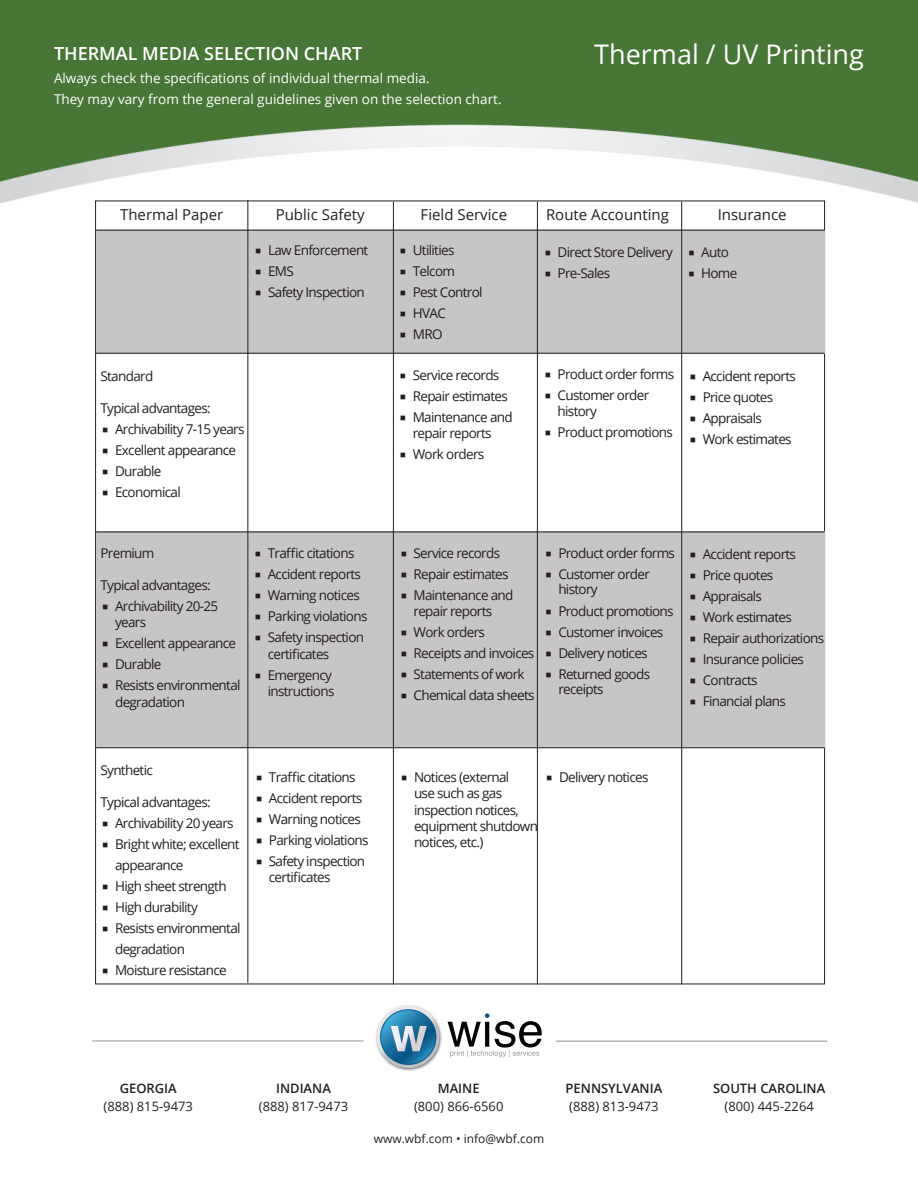
<style>
.page{position:relative;width:918px;height:1188px;background:#fff}
.page>*{position:absolute;margin:0;border:0;box-sizing:border-box;transform-origin:0 0}
.t1{font:27px "Open Sans";color:#fff}
.t2{font:600 18px "Open Sans";color:#fff}
.t3{font:15px "Open Sans";color:#231f20}
.t4{font:13.5px/16.2px "Open Sans";letter-spacing:-.05em;color:#231f20}
.t5{font:13.5px/21px "Open Sans";color:#fff}
.t6{font:12.9px "Open Sans";color:#231f20}
.t7{font:600 12.9px "Open Sans";color:#231f20}
.t8{font:12px "Open Sans";color:#231f20}
.s1{font-family:"Lucida Grande"}
</style>
<div class="page">
<div style="left:0;top:0;width:918px;height:120px;background:#487636"></div>
<img style="left:0;top:120px;width:918px;height:96px">
<div style="left:96px;top:532px;width:729px;height:216px;background:#c7c5c6"></div>
<div style="left:96px;top:230px;width:729px;height:123px;background:#c7c5c6"></div>
<hr style="left:96px;top:230px;width:729px;height:1px;background:#231f20">
<hr style="left:96px;top:353px;width:729px;height:1px;background:#231f20">
<hr style="left:247px;top:200px;width:1px;height:783px;background:#231f20">
<hr style="left:537px;top:202px;width:1px;height:782px;background:#231f20">
<hr style="left:393px;top:202px;width:1px;height:782px;background:#231f20">
<hr style="left:96px;top:747px;width:729px;height:1px;background:#231f20">
<hr style="left:96px;top:532px;width:729px;height:1px;background:#231f20">
<hr style="left:681px;top:202px;width:1px;height:782px;background:#231f20">
<hr style="left:556px;top:1041px;width:271px;height:1px;background:#231f20">
<hr style="left:92px;top:1041px;width:272px;height:1px;background:#231f20">
<img style="left:376px;top:1005px;width:164px;height:66px">
<img style="left:448px;top:1021px;width:94px;height:27px">
<img style="left:457px;top:1050px;width:75px;height:6px">
<svg style="left:485px;top:1013px;width:5px;height:5px"></svg>
<img style="left:391px;top:1026px;width:36px;height:25px">
<h2 class="t2" style="left:54px;top:41px;width:310px">THERMAL MEDIA SELECTION CHART</h2>
<p class="t5" style="left:54px;top:67px;width:449px">Always check the specifications of individual thermal media.<br>They may vary from the general guidelines given on the selection chart.</p>
<h1 class="t1" style="left:594px;top:36px;width:271px">Thermal / UV Printing</h1>
<p class="t3" style="left:120px;top:204px;width:105px">Thermal Paper</p>
<p class="t3" style="left:276px;top:204px;width:90px">Public Safety</p>
<p class="t3" style="left:421px;top:204px;width:88px">Field Service</p>
<p class="t3" style="left:546px;top:204px;width:124px">Route Accounting</p>
<p class="t3" style="left:718px;top:204px;width:70px">Insurance</p>
<p class="t4" style="left:255px;top:242px;width:115px"><span class="s1">■</span> Law Enforcement</p>
<p class="t4" style="left:255px;top:263px;width:41px"><span class="s1">■</span> EMS</p>
<p class="t4" style="left:255px;top:284px;width:112px"><span class="s1">■</span> Safety Inspection</p>
<p class="t4" style="left:399px;top:242px;width:57px"><span class="s1">■</span> Utilities</p>
<p class="t4" style="left:399px;top:263px;width:57px"><span class="s1">■</span> Telcom</p>
<p class="t4" style="left:399px;top:284px;width:85px"><span class="s1">■</span> Pest Control</p>
<p class="t4" style="left:399px;top:305px;width:48px"><span class="s1">■</span> HVAC</p>
<p class="t4" style="left:399px;top:326px;width:45px"><span class="s1">■</span> MRO</p>
<p class="t4" style="left:544px;top:243px;width:130px"><span class="s1">■</span> Direct Store Delivery</p>
<p class="t4" style="left:544px;top:264px;width:68px"><span class="s1">■</span> Pre-Sales</p>
<p class="t4" style="left:688px;top:243px;width:43px"><span class="s1">■</span> Auto</p>
<p class="t4" style="left:688px;top:264px;width:51px"><span class="s1">■</span> Home</p>
<p class="t4" style="left:100px;top:367px;width:54px">Standard</p>
<p class="t4" style="left:100px;top:400px;width:112px">Typical advantages:</p>
<p class="t4" style="left:102px;top:421px;width:144px"><span class="s1">■</span> Archivability 7-15 years</p>
<p class="t4" style="left:102px;top:442px;width:136px"><span class="s1">■</span> Excellent appearance</p>
<p class="t4" style="left:102px;top:463px;width:61px"><span class="s1">■</span> Durable</p>
<p class="t4" style="left:102px;top:484px;width:81px"><span class="s1">■</span> Economical</p>
<p class="t4" style="left:100px;top:544px;width:55px">Premium</p>
<p class="t4" style="left:100px;top:577px;width:112px">Typical advantages:</p>
<p class="t4" style="left:115px;top:598px;width:105px;text-indent:-14px"><span class="s1">■</span> Archivability 20-25 years</p>
<p class="t4" style="left:102px;top:635px;width:136px"><span class="s1">■</span> Excellent appearance</p>
<p class="t4" style="left:102px;top:656px;width:61px"><span class="s1">■</span> Durable</p>
<p class="t4" style="left:115px;top:677px;width:127px;text-indent:-14px"><span class="s1">■</span> Resists environmental degradation</p>
<p class="t4" style="left:254px;top:545px;width:102px"><span class="s1">■</span> Traffic citations</p>
<p class="t4" style="left:254px;top:566px;width:108px"><span class="s1">■</span> Accident reports</p>
<p class="t4" style="left:254px;top:587px;width:107px"><span class="s1">■</span> Warning notices</p>
<p class="t4" style="left:254px;top:608px;width:115px"><span class="s1">■</span> Parking violations</p>
<p class="t4" style="left:268px;top:629px;width:98px;text-indent:-14px"><span class="s1">■</span> Safety inspection certificates</p>
<p class="t4" style="left:254px;top:666px;width:82px;text-align:right"><span class="s1">■</span> Emergency instructions</p>
<p class="t4" style="left:100px;top:761px;width:54px">Synthetic</p>
<p class="t4" style="left:100px;top:794px;width:112px">Typical advantages:</p>
<p class="t4" style="left:102px;top:815px;width:134px"><span class="s1">■</span> Archivability 20 years</p>
<p class="t4" style="left:115px;top:833px;width:126px;line-height:21px;text-indent:-14px"><span class="s1">■</span> Bright white; excellent appearance</p>
<p class="t4" style="left:102px;top:878px;width:127px"><span class="s1">■</span> High sheet strength</p>
<p class="t4" style="left:102px;top:899px;width:98px"><span class="s1">■</span> High durability</p>
<p class="t4" style="left:115px;top:917px;width:127px;line-height:21px;text-indent:-14px"><span class="s1">■</span> Resists environmental degradation</p>
<p class="t4" style="left:102px;top:962px;width:127px"><span class="s1">■</span> Moisture resistance</p>
<p class="t4" style="left:255px;top:769px;width:102px"><span class="s1">■</span> Traffic citations</p>
<p class="t4" style="left:255px;top:790px;width:108px"><span class="s1">■</span> Accident reports</p>
<p class="t4" style="left:255px;top:811px;width:107px"><span class="s1">■</span> Warning notices</p>
<p class="t4" style="left:255px;top:832px;width:115px"><span class="s1">■</span> Parking violations</p>
<p class="t4" style="left:269px;top:853px;width:98px;text-indent:-14px"><span class="s1">■</span> Safety inspection certificates</p>
<p class="t4" style="left:399px;top:367px;width:102px"><span class="s1">■</span> Service records</p>
<p class="t4" style="left:399px;top:388px;width:110px"><span class="s1">■</span> Repair estimates</p>
<p class="t4" style="left:399px;top:409px;width:115px;text-align:center"><span class="s1">■</span> Maintenance and repair reports</p>
<p class="t4" style="left:399px;top:446px;width:86px"><span class="s1">■</span> Work orders</p>
<p class="t4" style="left:544px;top:365px;width:132px"><span class="s1">■</span> Product order forms</p>
<p class="t4" style="left:558px;top:386px;width:93px;text-indent:-14px"><span class="s1">■</span> Customer order history</p>
<p class="t4" style="left:544px;top:424px;width:130px"><span class="s1">■</span> Product promotions</p>
<p class="t4" style="left:689px;top:367px;width:108px"><span class="s1">■</span> Accident reports</p>
<p class="t4" style="left:689px;top:388px;width:86px"><span class="s1">■</span> Price quotes</p>
<p class="t4" style="left:689px;top:409px;width:74px"><span class="s1">■</span> Appraisals</p>
<p class="t4" style="left:689px;top:430px;width:104px"><span class="s1">■</span> Work estimates</p>
<p class="t4" style="left:400px;top:545px;width:102px"><span class="s1">■</span> Service records</p>
<p class="t4" style="left:400px;top:566px;width:110px"><span class="s1">■</span> Repair estimates</p>
<p class="t4" style="left:400px;top:587px;width:115px;text-align:center"><span class="s1">■</span> Maintenance and repair reports</p>
<p class="t4" style="left:400px;top:624px;width:86px"><span class="s1">■</span> Work orders</p>
<p class="t4" style="left:400px;top:645px;width:136px"><span class="s1">■</span> Receipts and invoices</p>
<p class="t4" style="left:400px;top:666px;width:126px"><span class="s1">■</span> Statements of work</p>
<p class="t4" style="left:400px;top:687px;width:136px"><span class="s1">■</span> Chemical data sheets</p>
<p class="t4" style="left:545px;top:545px;width:132px"><span class="s1">■</span> Product order forms</p>
<p class="t4" style="left:558px;top:567px;width:93px;line-height:15px;text-indent:-14px"><span class="s1">■</span> Customer order history</p>
<p class="t4" style="left:545px;top:602px;width:130px"><span class="s1">■</span> Product promotions</p>
<p class="t4" style="left:545px;top:623px;width:120px"><span class="s1">■</span> Customer invoices</p>
<p class="t4" style="left:545px;top:644px;width:104px"><span class="s1">■</span> Delivery notices</p>
<p class="t4" style="left:558px;top:666px;width:93px;line-height:15px;text-indent:-14px"><span class="s1">■</span> Returned goods receipts</p>
<p class="t4" style="left:689px;top:546px;width:108px"><span class="s1">■</span> Accident reports</p>
<p class="t4" style="left:689px;top:567px;width:86px"><span class="s1">■</span> Price quotes</p>
<p class="t4" style="left:689px;top:588px;width:74px"><span class="s1">■</span> Appraisals</p>
<p class="t4" style="left:689px;top:609px;width:104px"><span class="s1">■</span> Work estimates</p>
<p class="t4" style="left:689px;top:630px;width:136px"><span class="s1">■</span> Repair authorizations</p>
<p class="t4" style="left:689px;top:651px;width:116px"><span class="s1">■</span> Insurance policies</p>
<p class="t4" style="left:689px;top:672px;width:70px"><span class="s1">■</span> Contracts</p>
<p class="t4" style="left:689px;top:693px;width:98px"><span class="s1">■</span> Financial plans</p>
<p class="t4" style="left:414px;top:769px;width:126px;text-indent:-14px"><span class="s1">■</span> Notices (external<br>use such as gas inspection notices, equipment shutdown notices, etc.)</p>
<p class="t4" style="left:546px;top:769px;width:104px"><span class="s1">■</span> Delivery notices</p>
<p class="t7" style="left:120px;top:1080px;width:59px">GEORGIA</p>
<p class="t6" style="left:104px;top:1098px;width:91px">(888) 815-9473</p>
<p class="t7" style="left:276px;top:1080px;width:56px">INDIANA</p>
<p class="t6" style="left:259px;top:1098px;width:91px">(888) 817-9473</p>
<p class="t7" style="left:438px;top:1080px;width:43px">MAINE</p>
<p class="t6" style="left:414px;top:1098px;width:91px">(800) 866-6560</p>
<p class="t8" style="left:374px;top:1131px;width:172px">www.wbf.com • info@wbf.com</p>
<p class="t7" style="left:566px;top:1080px;width:98px">PENNSYLVANIA</p>
<p class="t6" style="left:569px;top:1098px;width:91px">(888) 813-9473</p>
<p class="t7" style="left:713px;top:1080px;width:114px">SOUTH CAROLINA</p>
<p class="t6" style="left:725px;top:1098px;width:91px">(800) 445-2264</p>
</div>
